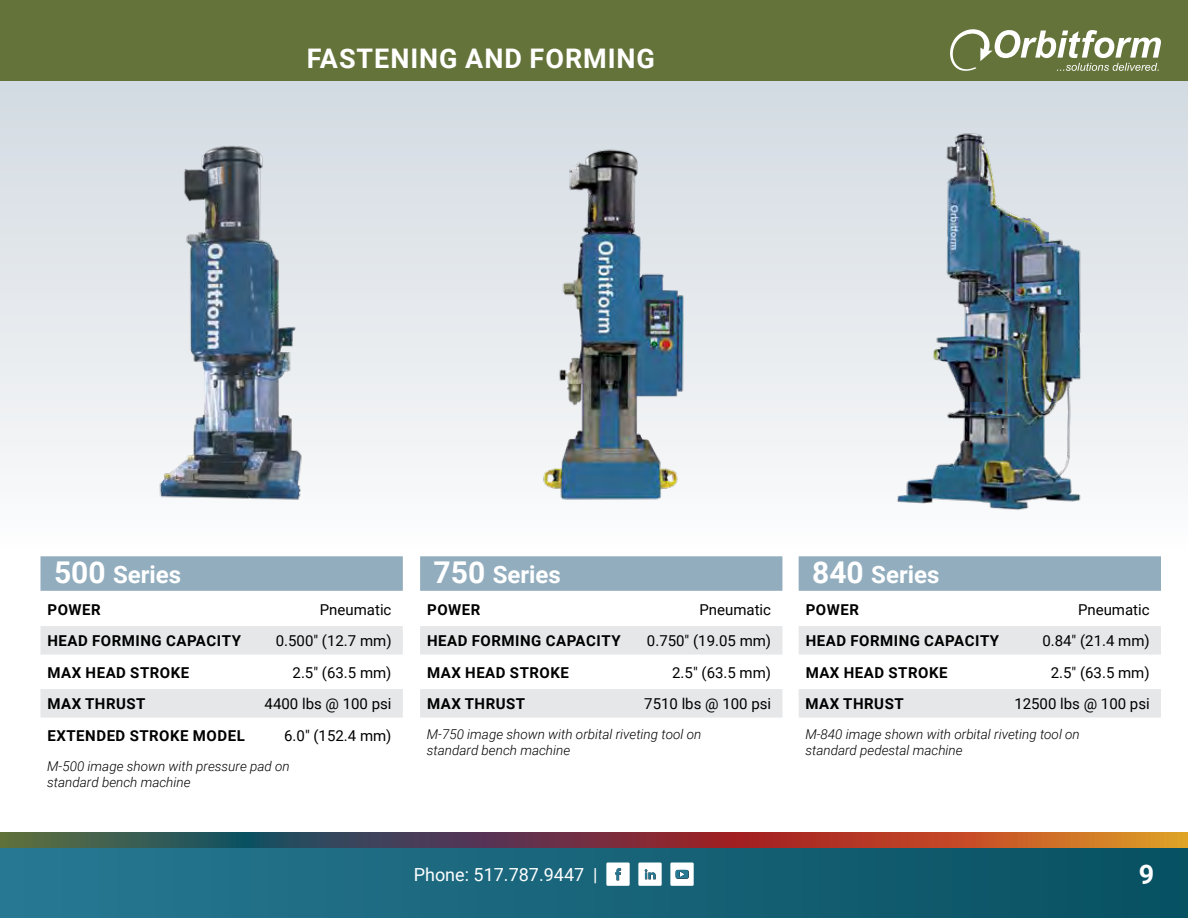
<style>
.page{position:relative;width:1188px;height:918px;background:#fff}
.page>*{position:absolute;margin:0;border:0;box-sizing:border-box;transform-origin:0 0}
.t1{font:700 27px "Roboto";color:#fff}
.t2{font:700 24px "Roboto";color:#fff}
.t3{font:18px "Roboto";color:#fff}
.t4{font:15px "Roboto";color:#000}
.t5{font:700 15px "Roboto";letter-spacing:.035em;color:#000}
.t6{font:italic 300 13.5px/16.2px "Roboto";color:#000}
.s1{font-size:30px}
</style>
<div class="page">
<div style="left:0;top:846px;width:1188px;height:72px;background:linear-gradient(to right,#287993,#085161)"></div>
<div style="left:0;top:0;width:1188px;height:81px;background:#64733a"></div>
<svg style="left:0;top:832px;width:1188px;height:16px;background:#7b4b3e"></svg>
<div style="left:606px;top:863px;width:24px;height:23px;background:#fff"></div>
<svg style="left:615px;top:868px;width:6px;height:12px"></svg>
<div style="left:638px;top:863px;width:24px;height:23px;background:#fff"></div>
<svg style="left:645px;top:869px;width:11px;height:10px"></svg>
<div style="left:670px;top:863px;width:24px;height:23px;background:#fff"></div>
<svg style="left:675px;top:870px;width:14px;height:9px"></svg>
<div style="left:0;top:81px;width:1188px;height:474px;background:linear-gradient(to bottom,#d2dae1,#fcfcfc)"></div>
<div style="left:40px;top:556px;width:363px;height:35px;background:#92adbe"></div>
<div style="left:40px;top:626px;width:363px;height:29px;background:#e6e7e8"></div>
<div style="left:40px;top:689px;width:363px;height:29px;background:#e6e7e8"></div>
<div style="left:420px;top:556px;width:362px;height:35px;background:#92adbe"></div>
<div style="left:420px;top:626px;width:362px;height:29px;background:#e6e7e8"></div>
<div style="left:420px;top:689px;width:362px;height:29px;background:#e6e7e8"></div>
<div style="left:799px;top:556px;width:362px;height:35px;background:#92adbe"></div>
<div style="left:799px;top:626px;width:362px;height:29px;background:#e6e7e8"></div>
<div style="left:799px;top:689px;width:362px;height:29px;background:#e6e7e8"></div>
<img style="left:150px;top:140px;width:161px;height:365px">
<img style="left:526px;top:140px;width:179px;height:365px">
<img style="left:887px;top:126px;width:203px;height:394px">
<svg style="left:950px;top:29px;width:211px;height:42px"></svg>
<h1 class="t1" style="left:307px;top:40px;width:32px">Fastening</h1>
<h1 class="t1" style="left:465px;top:40px;width:99px">an d Forming</h1>
<h2 class="t2" style="left:54px;top:558px;width:129px"><span class="s1">500</span> Series</h2>
<p class="t5" style="left:48px;top:599px;width:55px">POWER</p>
<p class="t4" style="left:320px;top:599px;width:73px">Pneumatic</p>
<p class="t5" style="left:48px;top:630px;width:195px">HEAD FORMING CAPACITY</p>
<p class="t4" style="left:276px;top:630px;width:117px">0.500" (12.7 mm)</p>
<p class="t5" style="left:48px;top:662px;width:143px">MAX HEAD STROKE</p>
<p class="t4" style="left:293px;top:662px;width:100px">2.5" (63.5 mm)</p>
<p class="t5" style="left:47px;top:693px;width:100px">MAX THRUST</p>
<p class="t4" style="left:265px;top:693px;width:128px">4400 lbs @ 100 psi</p>
<p class="t5" style="left:47px;top:725px;width:199px">EXTENDED STROKE MODEL</p>
<p class="t4" style="left:284px;top:725px;width:109px">6.0" (152.4 mm)</p>
<p class="t6" style="left:47px;top:757px;width:244px">M-500 image shown with pressure pad on standard bench machine</p>
<h2 class="t2" style="left:434px;top:558px;width:129px"><span class="s1">750</span> Series</h2>
<p class="t5" style="left:427px;top:599px;width:55px">POWER</p>
<p class="t4" style="left:699px;top:599px;width:73px">Pneumatic</p>
<p class="t5" style="left:427px;top:630px;width:195px">HEAD FORMING CAPACITY</p>
<p class="t4" style="left:647px;top:630px;width:126px">0.750" (19.05 mm)</p>
<p class="t5" style="left:427px;top:662px;width:143px">MAX HEAD STROKE</p>
<p class="t4" style="left:672px;top:662px;width:100px">2.5" (63.5 mm)</p>
<p class="t5" style="left:427px;top:693px;width:100px">MAX THRUST</p>
<p class="t4" style="left:644px;top:693px;width:128px">7510 lbs @ 100 psi</p>
<p class="t6" style="left:427px;top:726px;width:276px">M-750 image shown with orbital riveting tool on standard bench machine</p>
<h3 class="t3" style="left:414px;top:862px;width:185px">Phone: 517.787.9447 |</h3>
<h2 class="t2" style="left:812px;top:558px;width:129px"><span class="s1">840</span> Series</h2>
<p class="t5" style="left:806px;top:599px;width:55px">POWER</p>
<p class="t4" style="left:1078px;top:599px;width:73px">Pneumatic</p>
<p class="t5" style="left:806px;top:630px;width:195px">HEAD FORMING CAPACITY</p>
<p class="t4" style="left:1042px;top:630px;width:109px">0.84" (21.4 mm)</p>
<p class="t5" style="left:806px;top:662px;width:143px">MAX HEAD STROKE</p>
<p class="t4" style="left:1051px;top:662px;width:100px">2.5" (63.5 mm)</p>
<p class="t5" style="left:806px;top:693px;width:100px">MAX THRUST</p>
<p class="t4" style="left:1014px;top:693px;width:137px">12500 lbs @ 100 psi</p>
<p class="t6" style="left:805px;top:726px;width:276px">M-840 image shown with orbital riveting tool on standard pedestal machine</p>
<h1 class="t1" style="left:1139px;top:856px;width:17px">9</h1>
</div>
